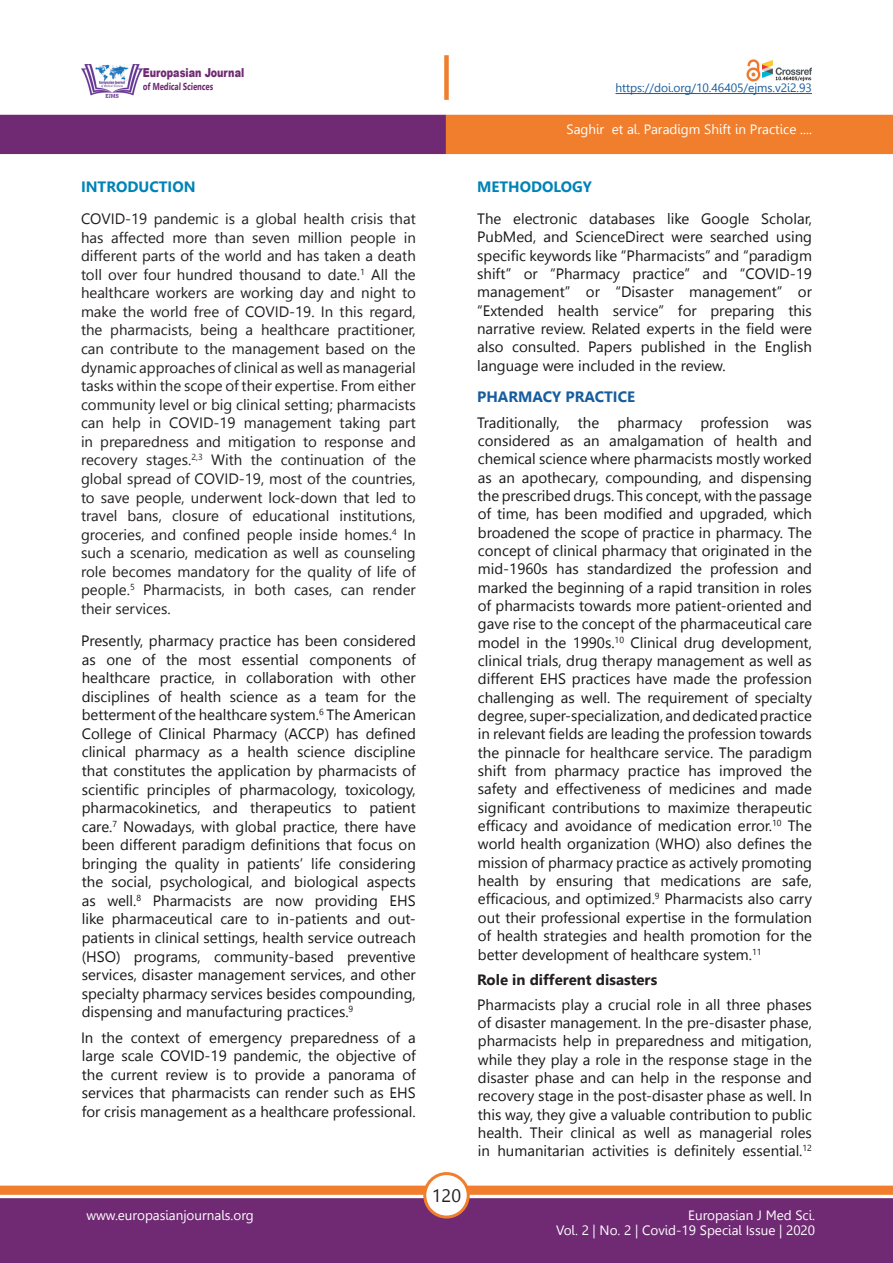
<style>
.page{position:relative;width:893px;height:1263px;background:#fff}
.page>*{position:absolute;margin:0;border:0;box-sizing:border-box;transform-origin:0 0}
.t1{font:18px "Leelawadee";color:#231f20}
.Normal__Web{font:15px/18.3px "Leelawadee UI";color:#181717;text-align:justify}
.Body_text{font:15px/18.6px "Leelawadee UI";color:#231f20;text-align:justify}
.Body_text-2{font:15px/18.3px "Leelawadee UI";color:#181717;text-align:justify}
.Normal__Web-2{font:700 15px "Leelawadee UI";color:#231f20}
.Body_Headings{font:700 15px "Leelawadee UI";color:#0083b6}
.Normal__Web-3{font:700 15px "Leelawadee UI";color:#175d9e}
.t2{font:13.5px/15px "Leelawadee";color:#fff;text-align:right}
.t3{font:900 12.3px "Arial";color:#702a73;scale:.77 1}
.t4{font:12px "Leelawadee";letter-spacing:-.005em;color:#175d9e}
.t5{font:700 10.05px "Leelawadee UI";color:#702a73;scale:.76 1}
</style>
<div class="page">
<div style="left:0;top:1198px;width:893px;height:65px;background:#702a73;border:2px solid #702a73"></div>
<div style="left:0;top:115px;width:446px;height:39px;background:#702a73"></div>
<div style="left:446px;top:115px;width:447px;height:39px;background:#f07e2c"></div>
<div style="left:0;top:1185px;width:893px;height:10px;background:#f07e2c;border:1px solid #f07e2c"></div>
<div style="left:425px;top:1173px;width:43px;height:44px;background:#fff;border-radius:50%"></div>
<div style="left:423px;top:1172px;width:47px;height:46px;border:3px solid #f07e2c;border-radius:50%"></div>
<img style="left:81px;top:64px;width:61px;height:33px">
<div style="left:444px;top:55px;width:5px;height:45px;background:#f07e2c"></div>
<hr style="left:615px;top:93px;width:197px;height:1px;background:#175d9e">
<img style="left:746px;top:60px;width:66px;height:21px">
<p class="t3" style="left:143px;top:63px;width:133px">Europasian Journal</p>
<p class="t5" style="left:143px;top:79px;width:95px">of Medical Sciences</p>
<p class="Body_Headings" style="left:81px;top:176px;width:116px">INTRODUCTION</p>
<p class="Body_text" style="left:81px;top:209px;width:336px">COVID-19 pandemic is a global health crisis that has affected more than seven million people in different parts of the world and has taken a death toll over four hundred thousand to date.<sup>1</sup> All the healthcare workers are working day and night to make the world free of COVID-19. In this regard, the pharmacists, being a healthcare practitioner, can contribute to the management based on the dynamic approaches of clinical as well as managerial tasks within the scope of their expertise. From either community level or big clinical setting; pharmacists can help in COVID-19 management taking part in preparedness and mitigation to response and recovery stages.<sup>2,3</sup> With the continuation of the global spread of COVID-19, most of the countries, to save people, underwent lock-down that led to travel bans, closure of educational institutions, groceries, and confined people inside homes.<sup>4</sup> In such a scenario, medication as well as counseling role becomes mandatory for the quality of life of people.<sup>5</sup> Pharmacists, in both cases, can render their services.</p>
<p class="Normal__Web" style="left:81px;top:631px;width:336px">Presently, pharmacy practice has been considered as one of the most essential components of healthcare practice, in collaboration with other disciplines of health science as a team for the betterment of the healthcare system.<sup>6</sup> The American College of Clinical Pharmacy (ACCP) has defined clinical pharmacy as a health science discipline that constitutes the application by pharmacists of scientific principles of pharmacology, toxicology, pharmacokinetics, and therapeutics to patient care.<sup>7</sup> Nowadays, with global practice, there have been different paradigm definitions that focus on bringing the quality in patients’ life considering the social, psychological, and biological aspects as well.<sup>8</sup> Pharmacists are now providing EHS like pharmaceutical care to in-patients and out&shy;patients in clinical settings, health service outreach (HSO) programs, community-based preventive services, disaster management services, and other specialty pharmacy services besides compounding, dispensing and manufacturing practices.<sup>9</sup></p>
<p class="Normal__Web" style="left:81px;top:1027px;width:336px">In the context of emergency preparedness of a large scale COVID-19 pandemic, the objective of the current review is to provide a panorama of services that pharmacists can render such as EHS for crisis management as a healthcare professional.</p>
<p class="t4" style="left:615px;top:81px;width:198px">https://doi.org/10.46405/ejms.v2i2.93</p>
<p class="t2" style="left:567px;top:122px;width:247px">Saghir et al. Paradigm Shift in Practice ....</p>
<p class="t1" style="left:432px;top:1185px;width:31px">120</p>
<p class="Body_Headings" style="left:477px;top:176px;width:116px">METHODOLOGY</p>
<p class="Body_text-2" style="left:477px;top:209px;width:336px">The electronic databases like Google Scholar, PubMed, and ScienceDirect were searched using specific keywords like “Pharmacists” and “paradigm shift” or “Pharmacy practice” and “COVID-19 management” or “Disaster management” or “Extended health service” for preparing this narrative review. Related experts in the field were also consulted. Papers published in the English language were included in the review.</p>
<p class="Normal__Web-3" style="left:477px;top:386px;width:159px">PHARMACY PRACTICE</p>
<p class="Normal__Web" style="left:477px;top:412px;width:336px">Traditionally, the pharmacy profession was considered as an amalgamation of health and chemical science where pharmacists mostly worked as an apothecary, compounding, and dispensing the prescribed drugs. This concept, with the passage of time, has been modified and upgraded, which broadened the scope of practice in pharmacy. The concept of clinical pharmacy that originated in the mid-1960s has standardized the profession and marked the beginning of a rapid transition in roles of pharmacists towards more patient-oriented and gave rise to the concept of the pharmaceutical care model in the 1990s.<sup>10</sup> Clinical drug development, clinical trials, drug therapy management as well as different EHS practices have made the profession challenging as well. The requirement of specialty degree, super-specialization, and dedicated practice in relevant fields are leading the profession towards the pinnacle for healthcare service. The paradigm shift from pharmacy practice has improved the safety and effectiveness of medicines and made significant contributions to maximize therapeutic efficacy and avoidance of medication error.<sup>10</sup> The world health organization (WHO) also defines the mission of pharmacy practice as actively promoting health by ensuring that medications are safe, efficacious, and optimized.<sup>9</sup> Pharmacists also carry out their professional expertise in the formulation of health strategies and health promotion for the better development of healthcare system.<sup>11</sup></p>
<p class="Normal__Web-2" style="left:477px;top:968px;width:182px">Role in different disasters</p>
<p class="Normal__Web" style="left:477px;top:994px;width:336px">Pharmacists play a crucial role in all three phases of disaster management. In the pre-disaster phase, pharmacists help in preparedness and mitigation, while they play a role in the response stage in the disaster phase and can help in the response and recovery stage in the post-disaster phase as well. In this way, they give a valuable contribution to public health. Their clinical as well as managerial roles in humanitarian activities is definitely essential.<sup>12</sup></p>
<p class="t2" style="left:86px;top:1208px;width:169px">www.europasianjournals.org</p>
<p class="t2" style="left:556px;top:1208px;width:260px">Europasian J Med Sci.<br>Vol. 2 | No. 2 | Covid-19 Special Issue | 2020</p>
</div>
